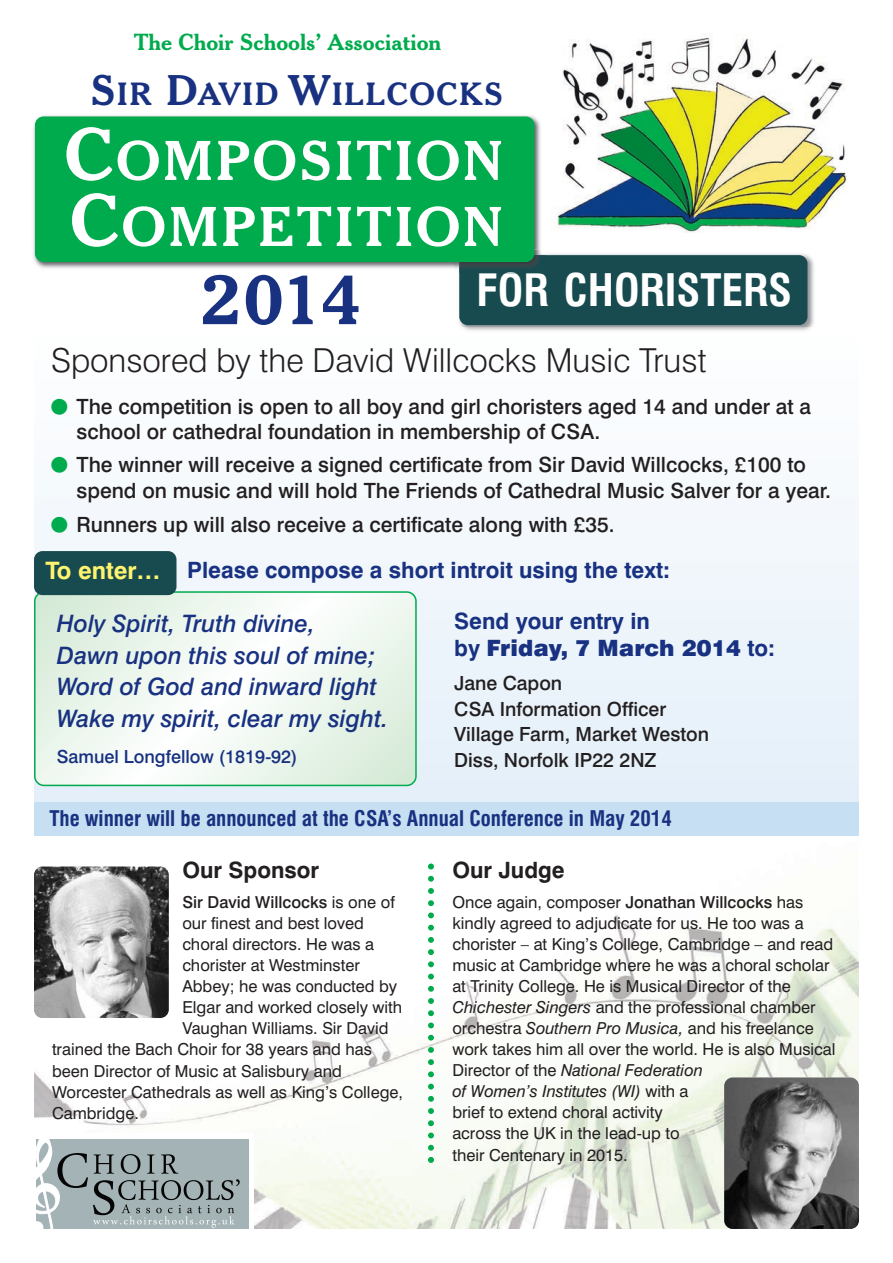
<style>
.page{position:relative;width:893px;height:1263px;background:#fff}
.page>*{position:absolute;margin:0;border:0;box-sizing:border-box;transform-origin:0 0}
.t1{font:700 72px "Cheltenham BT";color:#183181}
.t2{font:700 54px/66px "Cheltenham BT";letter-spacing:.045em;color:#fff}
.t3{font:700 condensed 43.65px "Swiss 721 BT";color:#fff}
.t4{font:300 33px "Swiss 721 BT";color:#231f20}
.t5{font:700 31.05px "Cheltenham BT";letter-spacing:.045em;color:#183181}
.t6{font:italic 500 24px/31.5px "Swiss 721 BT";color:#183181}
.t7{font:700 24px "Swiss 721 BT";color:#fff46d}
.t8{font:700 22.5px/27px "Swiss 721 BT";color:#183181}
.t9{font:700 22.5px "Cheltenham BT";color:#00ab4d}
.t10{font:700 22.5px "Swiss 721 BT";color:#231f20}
.t11{font:500 21px/25.5px "Swiss 721 BT";color:#231f20}
.t12{font:700 condensed 21px "Swiss 721 BT";color:#183181}
.t13{font:500 19.5px/25.5px "Swiss 721 BT";color:#231f20}
.t14{font:500 18px "Swiss 721 BT";color:#183181}
.t15{font:16.5px/21px "Swiss 721 BT";color:#231f20}
.t16{font:500 16.5px "Swiss 721 BT";color:#231f20}
.s1{font-size:41.4px}
.s2{font-size:72px}
.s3{color:#00ab4d}
.s4{font-weight:900}
.s5{font-weight:400}
.s6{font-weight:500}
.s7{font-style:italic}
</style>
<div class="page">
<div style="left:34px;top:327px;width:825px;height:509px;background:linear-gradient(to bottom,#fefeff,#e2eef8)"></div>
<div style="left:34px;top:803px;width:825px;height:33px;background:#c7dff2"></div>
<img style="left:34px;top:915px;width:825px;height:314px">
<img style="left:454px;top:253px;width:365px;height:84px">
<div style="left:459px;top:255px;width:348px;height:70px;background:#174b50;border-radius:9px"></div>
<img style="left:33px;top:115px;width:513px;height:158px">
<img style="left:459px;top:255px;width:87px;height:18px">
<img style="left:479px;top:272px;width:60px;height:1px">
<div style="left:35px;top:116px;width:499px;height:146px;background:#00ab4d;border-radius:9px"></div>
<svg style="left:34px;top:591px;width:383px;height:195px"></svg>
<img style="left:34px;top:866px;width:135px;height:152px">
<img style="left:557px;top:37px;width:291px;height:195px">
<img style="left:724px;top:1077px;width:135px;height:152px">
<div style="left:25px;top:1133px;width:229px;height:100px;background:#fff"></div>
<div style="left:36px;top:1139px;width:213px;height:90px;background:#a4b3b5"></div>
<svg style="left:36px;top:1139px;width:204px;height:90px"></svg>
<svg style="left:428px;top:863px;width:6px;height:300px"></svg>
<div style="left:34px;top:551px;width:142px;height:44px;background:#174b50;border-radius:9px"></div>
<h3 class="t9" style="left:134px;top:34px;width:309px">The Choir Schools’ Association</h3>
<h3 class="t5" style="left:90px;top:83px;width:414px"><span class="s1">S</span>IR <span class="s1">D</span>AVID <span class="s1">W</span>ILLCOCKS</h3>
<h2 class="t2" style="left:64px;top:132px;width:440px"><span class="s2">C</span>OMPOSITION<br><span class="s2">C</span>OMPETITION</h2>
<h3 class="t3" style="left:477px;top:273px;width:317px">FOR CHORISTERS</h3>
<h1 class="t1" style="left:202px;top:272px;width:160px">2014</h1>
<h3 class="t4" style="left:51px;top:349px;width:657px">Sponsored by the David Willcocks Music Trust</h3>
<p class="t11" style="left:77px;top:395px;width:736px;text-indent:-26px"><span class="s3">●</span> The competition is open to all boy and girl choristers aged 14 and under at a school or cathedral foundation in membership of CSA.</p>
<p class="t11" style="left:77px;top:454px;width:756px;text-indent:-26px"><span class="s3">●</span> The winner will receive a signed certificate from Sir David Willcocks, £100 to spend on music and will hold The Friends of Cathedral Music Salver for a year.</p>
<p class="t11" style="left:51px;top:514px;width:565px"><span class="s3">●</span> Runners up will also receive a certificate along with £35.</p>
<h3 class="t8" style="left:187px;top:558px;width:484px">Please compose a short introit using the text:</h3>
<h3 class="t6" style="left:57px;top:610px;width:333px">Holy Spirit, Truth divine,<br>Dawn upon this soul of mine;<br>Word of God and inward light<br>Wake my spirit, clear my sight.</h3>
<p class="t14" style="left:57px;top:750px;width:242px">Samuel Longfellow (1819-92)</p>
<h3 class="t7" style="left:45px;top:561px;width:117px">To enter…</h3>
<h3 class="t8" style="left:454px;top:610px;width:322px">Send your entry in<br>by <span class="s4">Friday, 7 March 2014</span> to:</h3>
<p class="t13" style="left:454px;top:673px;width:256px">Jane Capon<br>CSA Information Officer<br>Village Farm, Market Weston<br>Diss, Norfolk IP22 2NZ</p>
<p class="t12" style="left:49px;top:810px;width:624px">The winner will be announced at the CSA’s Annual Conference in May 2014</p>
<h3 class="t10" style="left:182px;top:862px;width:138px">Our Sponsor</h3>
<p class="t16" style="left:182px;top:896px;width:214px">Sir David Willcocks <span class="s5">is one of</span></p>
<p class="t15" style="left:182px;top:915px;width:183px">our finest and best loved</p>
<p class="t15" style="left:182px;top:936px;width:193px">choral directors. He was a</p>
<p class="t15" style="left:182px;top:957px;width:179px">chorister at Westminster</p>
<p class="t15" style="left:182px;top:978px;width:216px">Abbey; he was conducted by</p>
<p class="t15" style="left:182px;top:999px;width:221px">Elgar and worked closely with</p>
<p class="t15" style="left:182px;top:1020px;width:208px">Vaughan Williams. Sir David</p>
<p class="t15" style="left:52px;top:1041px;width:321px">trained the Bach Choir for 38 years and has</p>
<p class="t15" style="left:52px;top:1062px;width:291px">been Director of Music at Salisbury and</p>
<p class="t15" style="left:52px;top:1083px;width:353px">Worcester Cathedrals as well as King’s College,</p>
<p class="t15" style="left:52px;top:1104px;width:88px">Cambridge.</p>
<h3 class="t10" style="left:452px;top:862px;width:114px">Our Judge</h3>
<p class="t15" style="left:452px;top:894px;width:385px">Once again, composer <span class="s6">Jonathan Willcocks</span> has kindly agreed to adjudicate for us. He too was a chorister – at King’s College, Cambridge – and read music at Cambridge where he was a choral scholar at Trinity College. He is Musical Director of the <span class="s7">Chichester Singers</span> and the professional chamber orchestra <span class="s7">Southern Pro Musica,</span> and his freelance work takes him all over the world. He is also Musical Director of the <span class="s7">National Federation<br>of Women’s Institutes (WI)</span> with a<br>brief to extend choral activity<br>across the UK in the lead-up to<br>their Centenary in 2015.</p>
</div>
